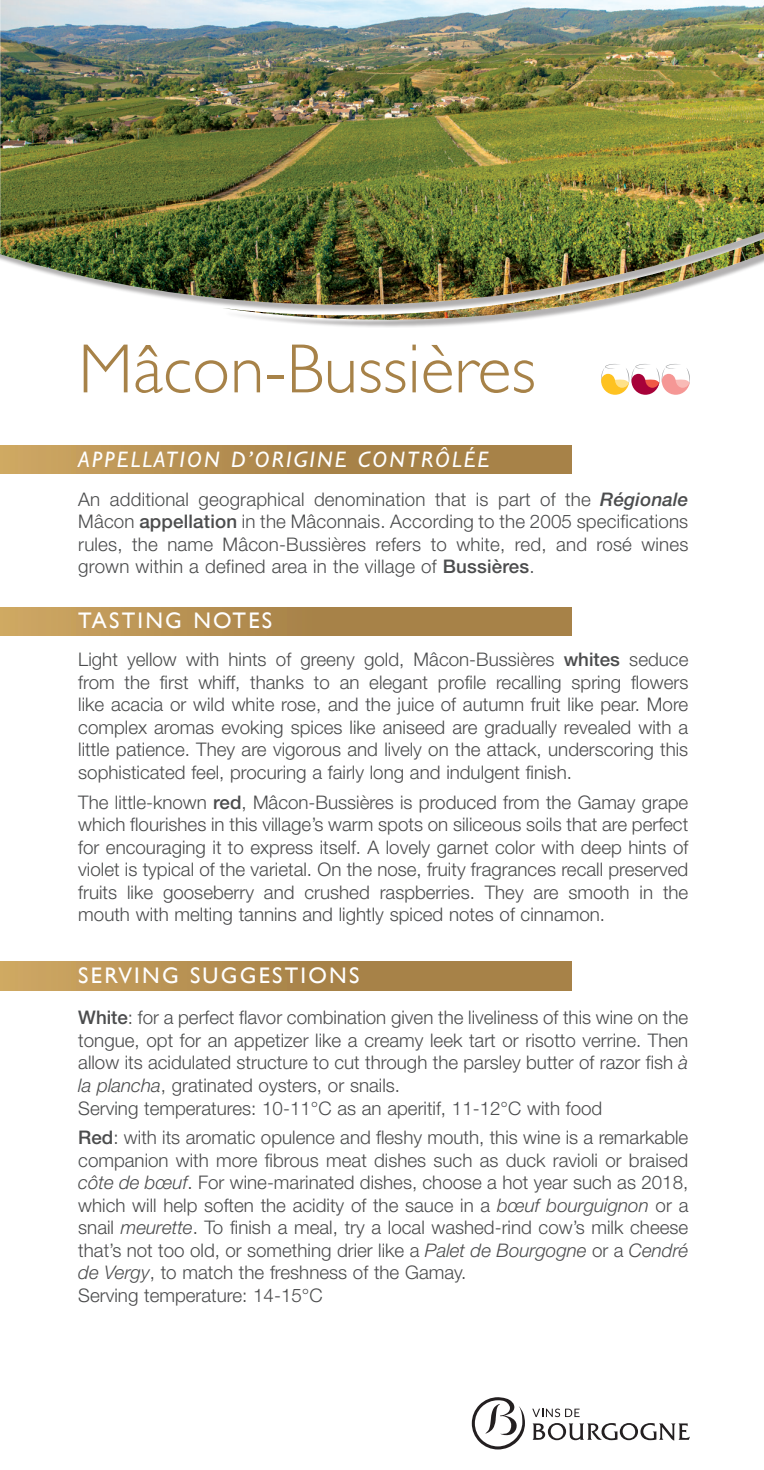
<style>
.page{position:relative;width:764px;height:1470px;background:#fff}
.page>*{position:absolute;margin:0;border:0;box-sizing:border-box;transform-origin:0 0}
.t1{font:300 70px "Gill Sans";color:#a78248}
.t2{font:22.5px "Gill Sans";letter-spacing:.1em;color:#fff}
.t3{font:italic 22.5px "Gill Sans";letter-spacing:.1em;color:#fff}
.t4{font:300 18.75px/22.5px "Helvetica Neue";color:#4b4c4d;text-align:justify}
.s1{font-weight:500;font-style:italic}
.s2{font-weight:500}
.s3{font-style:italic}
</style>
<div class="page">
<img style="left:0;top:0;width:763px;height:322px">
<div style="left:0;top:607px;width:571px;height:28px;background:linear-gradient(to right,#c8a15e,#9d7841)"></div>
<div style="left:0;top:445px;width:571px;height:29px;background:linear-gradient(to right,#c8a15e,#9d7841)"></div>
<div style="left:0;top:961px;width:571px;height:29px;background:linear-gradient(to right,#c8a15e,#9d7841)"></div>
<svg style="left:601px;top:364px;width:88px;height:31px"></svg>
<svg style="left:532px;top:1408px;width:47px;height:8px"></svg>
<svg style="left:532px;top:1423px;width:157px;height:17px"></svg>
<svg style="left:471px;top:1397px;width:53px;height:52px"></svg>
<svg style="left:0;top:0;width:21px;height:1px"></svg>
<h1 class="t1" style="left:78px;top:329px;width:459px">Mâcon-Bussières</h1>
<p class="t3" style="left:78px;top:446px;width:412px">APPELLATION D’ORIGINE CONTRÔLÉE</p>
<p class="t4" style="left:78px;top:487px;width:611px">An additional geographical denomination that is part of the <span class="s1">Régionale </span>Mâcon <span class="s2">appellation</span> in the Mâconnais. According to the 2005 specifications rules, the name Mâcon-Bussières refers to white, red, and rosé wines grown within a defined area in the village of <span class="s2">Bussières</span>.</p>
<p class="t2" style="left:78px;top:607px;width:195px">TASTING NOTES</p>
<p class="t4" style="left:78px;top:648px;width:611px">Light yellow with hints of greeny gold, Mâcon-Bussières <span class="s2">whites</span> seduce from the first whiff, thanks to an elegant profile recalling spring flowers like acacia or wild white rose, and the juice of autumn fruit like pear. More complex aromas evoking spices like aniseed are gradually revealed with a little patience. They are vigorous and lively on the attack, underscoring this sophisticated feel, procuring a fairly long and indulgent finish.</p>
<p class="t4" style="left:78px;top:790px;width:611px">The little-known <span class="s2">red</span>, Mâcon-Bussières is produced from the Gamay grape which flourishes in this village’s warm spots on siliceous soils that are perfect for encouraging it to express itself. A lovely garnet color with deep hints of violet is typical of the varietal. On the nose, fruity fragrances recall preserved fruits like gooseberry and crushed raspberries. They are smooth in the mouth with melting tannins and lightly spiced notes of cinnamon.</p>
<p class="t2" style="left:78px;top:961px;width:282px">SERVING SUGGESTIONS</p>
<p class="t4" style="left:78px;top:1006px;width:611px;text-align:left"><span class="s2">White</span>: for a perfect flavor combination given the liveliness of this wine on the tongue, opt for an appetizer like a creamy leek tart or risotto verrine. Then allow its acidulated structure to cut through the parsley butter of razor fish <span class="s3">à la plancha</span>, gratinated oysters, or snails.<br>Serving temperatures: 10-11°C as an aperitif, 11-12°C with food</p>
<p class="t4" style="left:78px;top:1125px;width:611px;text-align:left"><span class="s2">Red</span>: with its aromatic opulence and fleshy mouth, this wine is a remarkable companion with more fibrous meat dishes such as duck ravioli or braised <span class="s3">côte de bœuf</span>. For wine-marinated dishes, choose a hot year such as 2018, which will help soften the acidity of the sauce in a <span class="s3">bœuf bourguignon</span> or a snail <span class="s3">meurette</span>. To finish a meal, try a local washed-rind cow’s milk cheese that’s not too old, or something drier like a <span class="s3">Palet de Bourgogne</span> or a <span class="s3">Cendré de Vergy</span>, to match the freshness of the Gamay.<br>Serving temperature: 14-15°C</p>
</div>
